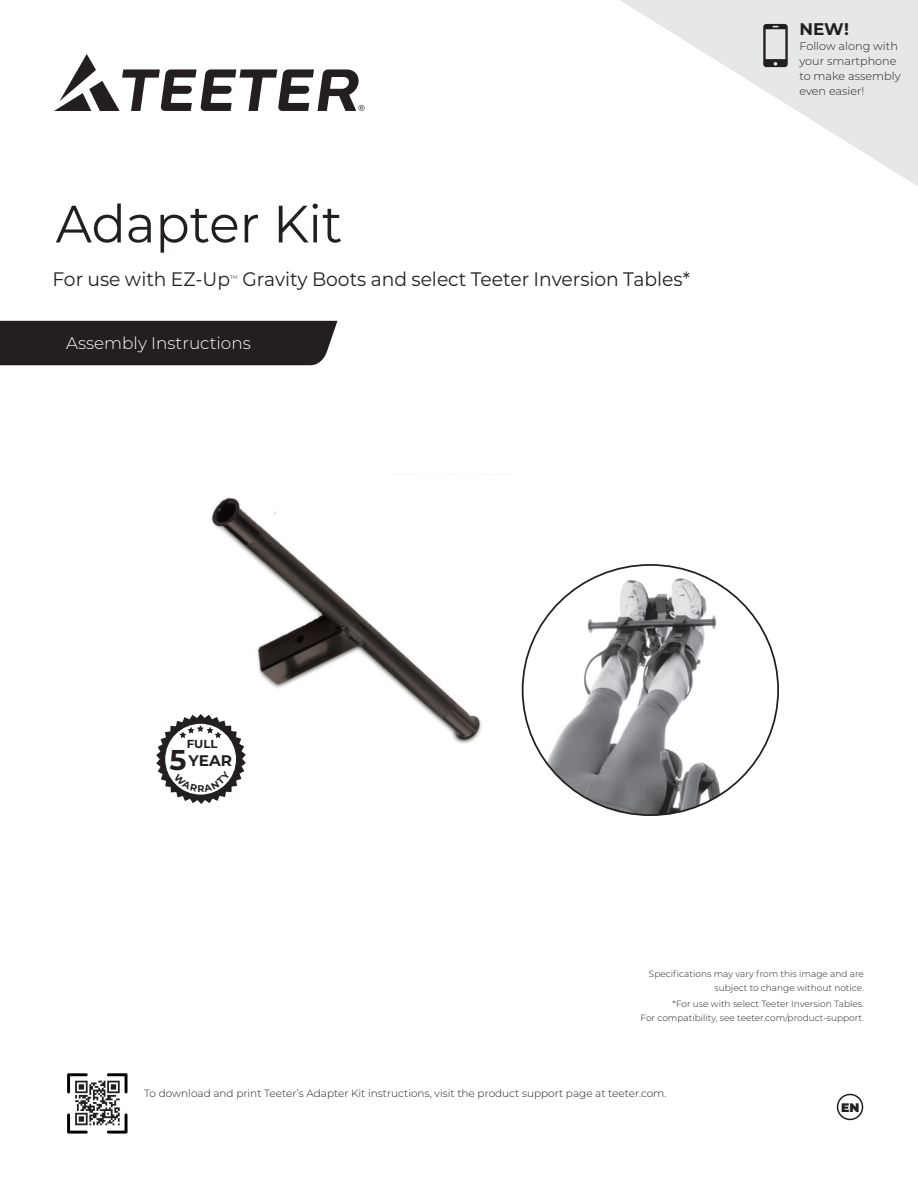
<style>
.page{position:relative;width:918px;height:1188px;background:#fff}
.page>*{position:absolute;margin:0;border:0;box-sizing:border-box;transform-origin:0 0}
.t1{font:52.5px "Montserrat";color:#231f20;scale:.96 1}
.t2{font:19.5px "Montserrat";color:#231f20;scale:.96 1}
.t3{font:300 16.8px "Montserrat";color:#fff}
.t4{font:700 16.8px "Montserrat";color:#231f20}
.t5{font:700 15.45px "Montserrat";color:#231f20}
.t6{font:900 12.3px "Montserrat";color:#231f20}
.t7{font:700 11.7px "Montserrat";color:#231f20}
.t8{font:300 11.25px/15px "Montserrat";color:#231f20}
.t9{font:300 10.5px "Montserrat";color:#231f20}
.t10{font:300 9px/13.5px "Montserrat";color:#231f20;text-align:right}
.t11{font:300 7.8px "Montserrat";color:#231f20}
.s1{font-size:28.65px}
</style>
<div class="page">
<svg style="left:620px;top:0;width:298px;height:186px"></svg>
<div style="left:837px;top:1094px;width:26px;height:26px;border:2px solid #231f20;border-radius:50%"></div>
<svg style="left:763px;top:24px;width:25px;height:43px"></svg>
<svg style="left:54px;top:54px;width:310px;height:57px"></svg>
<div style="left:0;top:321px;width:338px;height:44px;background:#231f20"></div>
<svg style="left:67px;top:1073px;width:61px;height:61px"></svg>
<img style="left:211px;top:497px;width:271px;height:247px">
<img style="left:523px;top:567px;width:255px;height:248px">
<svg style="left:156px;top:714px;width:90px;height:90px"></svg>
<h1 class="t1" style="left:56px;top:188px;width:300px">Adapter Kit</h1>
<h2 class="t2" style="left:52px;top:266px;width:187px">For use with EZ-Up</h2>
<p class="t11" style="left:230px;top:273px;width:9px">™</p>
<h2 class="t2" style="left:242px;top:266px;width:468px">Gravity Boots and select Teeter Inversion Tables*</h2>
<h3 class="t3" style="left:66px;top:332px;width:186px">Assembly Instructions</h3>
<h3 class="t4" style="left:800px;top:17px;width:51px">NEW!</h3>
<p class="t8" style="left:800px;top:38px;width:103px">Follow along with your smartphone to make assembly even easier!</p>
<p class="t7" style="left:187px;top:736px;width:32px">FULL</p>
<h3 class="t5" style="left:169px;top:750px;width:64px"><span class="s1">5</span>YEAR</h3>
<p class="t10" style="left:649px;top:967px;width:217px">Specifications may vary from this image and are subject to change without notice.</p>
<p class="t10" style="left:640px;top:997px;width:225px">*For use with select Teeter Inversion Tables.<br>For compatibility, see teeter.com/product-support.</p>
<p class="t9" style="left:144px;top:1087px;width:524px">To download and print Teeter’s Adapter Kit instructions, visit the product support page at teeter.com.</p>
<h3 class="t6" style="left:841px;top:1098px;width:20px">EN</h3>
</div>
